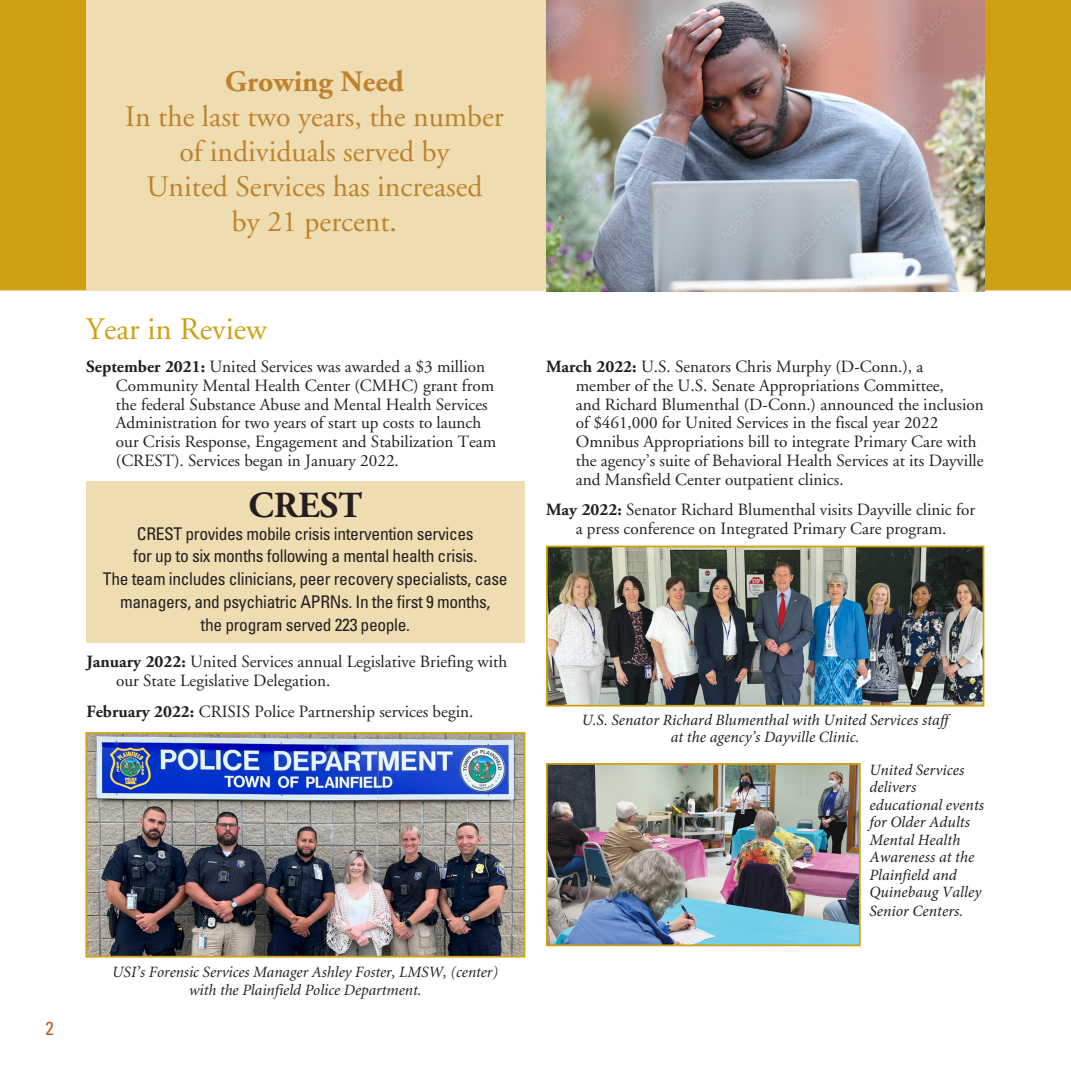
<style>
.page{position:relative;width:1071px;height:1071px;background:#fff}
.page>*{position:absolute;margin:0;border:0;box-sizing:border-box;transform-origin:0 0}
.t1{font:700 36.75px "Adobe Garamond";color:#231f20}
.Page_Title{font:31.32px "Adobe Garamond";color:#cfa012}
.t2{font:29.75px/35px "Adobe Garamond";color:#bf812b;text-align:center}
.t3{font:700 29.75px "Adobe Garamond";color:#bf812b}
.t4{font:condensed 18.72px "Univers";color:#b95a27}
.t5{font:condensed 17.5px/22.8px "Univers";letter-spacing:-.02em;color:#231f20;text-align:center}
.t6{font:17.15px/18.9px "Adobe Garamond";color:#231f20}
.t7{font:italic 15.75px/17.7px "Minion Pro";color:#231f20;text-align:center}
.t8{font:italic 15.75px/17.5px "Minion";color:#231f20;text-align:center}
.s1{font-weight:700}
</style>
<div class="page">
<div style="left:86px;top:481px;width:438px;height:161px;background:#efddb2"></div>
<div style="left:0;top:0;width:1071px;height:290px;background:#cfa012"></div>
<div style="left:86px;top:0;width:511px;height:290px;background:#efddb2"></div>
<img style="left:546px;top:0;width:438px;height:291px">
<img style="left:88px;top:735px;width:434px;height:220px">
<div style="left:85px;top:732px;width:440px;height:226px;border:2px solid #cfa012"></div>
<img style="left:549px;top:549px;width:432px;height:155px">
<div style="left:546px;top:546px;width:438px;height:161px;border:2px solid #cfa012"></div>
<img style="left:549px;top:766px;width:309px;height:177px">
<div style="left:546px;top:763px;width:315px;height:183px;border:2px solid #cfa012"></div>
<p class="t3" style="left:225px;top:65px;width:180px">Growing Need</p>
<p class="t2" style="left:125px;top:99px;width:380px">In the last two years, the number of individuals served by<br>United Services has increased<br>by 21 percent.</p>
<p class="Page_Title" style="left:86px;top:312px;width:182px">Year in Review</p>
<p class="t6" style="left:116px;top:357px;width:382px;text-indent:-30px"><span class="s1">September 2021:</span> United Services was awarded a $3 million Community Mental Health Center (CMHC) grant from the federal Substance Abuse and Mental Health Services Administration for two years of start up costs to launch our Crisis Response, Engagement and Stabilization Team (CREST). Services began in January 2022.</p>
<p class="t1" style="left:248px;top:485px;width:115px">CREST</p>
<p class="t5" style="left:103px;top:522px;width:406px">CREST provides mobile crisis intervention services<br>for up to six months following a mental health crisis.<br>The team includes clinicians, peer recovery specialists, case managers, and psychiatric APRNs. In the first 9 months,<br>the program served 223 people.</p>
<p class="t6" style="left:116px;top:653px;width:393px;text-indent:-30px"><span class="s1">January 2022:</span> United Services annual Legislative Briefing with our State Legislative Delegation.</p>
<p class="t6" style="left:86px;top:702px;width:389px"><span class="s1">February 2022:</span> CRISIS Police Partnership services begin.</p>
<p class="t4" style="left:45px;top:1016px;width:10px">2</p>
<p class="t8" style="left:112px;top:964px;width:388px">USI’s Forensic Services Manager Ashley Foster, LMSW, (center) with the Plainfield Police Department.</p>
<p class="t6" style="left:576px;top:357px;width:410px;text-indent:-30px"><span class="s1">March 2022:</span> U.S. Senators Chris Murphy (D-Conn.), a<br>member of the U.S. Senate Appropriations Committee,<br>and Richard Blumenthal (D-Conn.) announced the inclusion of $461,000 for United Services in the fiscal year 2022<br>Omnibus Appropriations bill to integrate Primary Care with the agency’s suite of Behavioral Health Services at its Dayville and Mansfield Center outpatient clinics.</p>
<p class="t6" style="left:546px;top:501px;width:431px;text-align:center"><span class="s1">May 2022:</span> Senator Richard Blumenthal visits Dayville clinic for a press conference on Integrated Primary Care program.</p>
<p class="t7" style="left:582px;top:711px;width:368px">U.S. Senator Richard Blumenthal with United Services staff at the agency’s Dayville Clinic.</p>
<p class="t7" style="left:869px;top:761px;width:116px;text-align:left">United Services delivers educational events for Older Adults<br>Mental Health<br>Awareness at the<br>Plainfield and<br>Quinebaug Valley<br>Senior Centers.</p>
</div>
